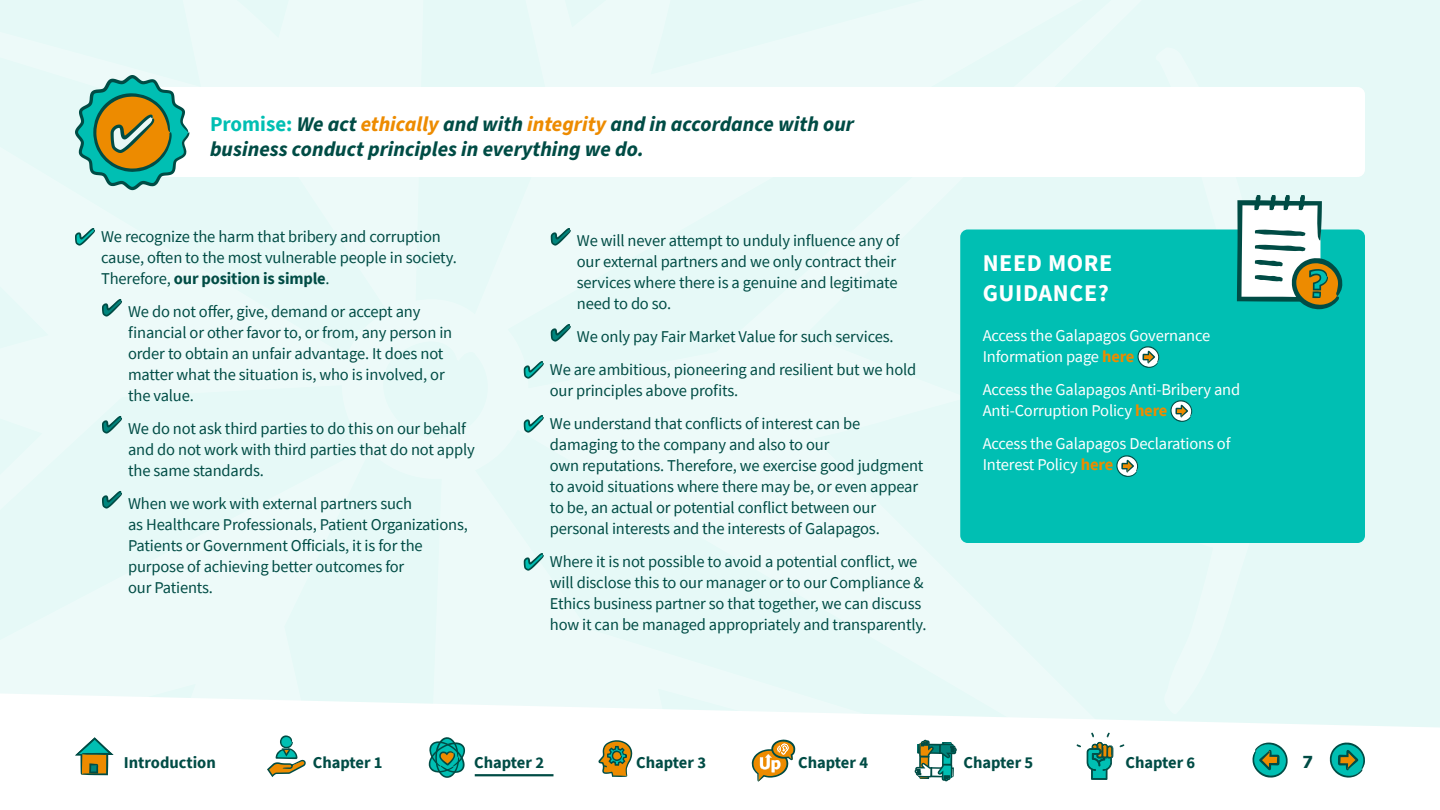
<style>
.page{position:relative;width:1440px;height:810px;background:#e6f9f7}
.page>*{position:absolute;margin:0;border:0;box-sizing:border-box;transform-origin:0 0}
.t1{font:700 24px/30px "Source Sans Pro";letter-spacing:.025em;color:#fff}
.t2{font:italic 700 21px/25.5px "Source Sans Pro";color:#004c45}
.t3{font:16.5px/21px "Source Sans Pro";letter-spacing:-.01em;color:#004c45}
.t4{font:16.5px/21px "Source Sans Pro";letter-spacing:-.01em;color:#fff}
.t5{font:700 16.5px "Source Sans Pro";color:#004c45}
.t6{font:700 16.5px "Tahoma";color:#004c45}
.s1{font-style:normal;color:#00bfb3}
.s2{color:#ed8b00}
.s3{font-weight:700}
.s4{font-weight:700;color:#ed8b00}
</style>
<div class="page">
<svg style="left:75px;top:228px;width:20px;height:18px"></svg>
<svg style="left:102px;top:299px;width:20px;height:18px"></svg>
<svg style="left:102px;top:416px;width:20px;height:18px"></svg>
<svg style="left:102px;top:491px;width:20px;height:18px"></svg>
<svg style="left:551px;top:228px;width:20px;height:18px"></svg>
<svg style="left:551px;top:324px;width:20px;height:18px"></svg>
<svg style="left:524px;top:361px;width:20px;height:18px"></svg>
<svg style="left:524px;top:415px;width:20px;height:18px"></svg>
<svg style="left:524px;top:553px;width:20px;height:18px"></svg>
<div style="left:960px;top:230px;width:405px;height:313px;background:#00bfb3;border-radius:8px"></div>
<svg style="left:1137px;top:346px;width:23px;height:22px"></svg>
<svg style="left:1170px;top:400px;width:23px;height:22px"></svg>
<svg style="left:1116px;top:455px;width:23px;height:22px"></svg>
<svg style="left:1237px;top:195px;width:107px;height:114px"></svg>
<div style="left:129px;top:87px;width:1236px;height:90px;background:#fff;border-radius:8px"></div>
<svg style="left:75px;top:75px;width:114px;height:115px"></svg>
<svg style="left:0;top:693px;width:1440px;height:117px;fill:#fff"></svg>
<svg style="left:267px;top:735px;width:39px;height:42px;background:#b6c9b5"></svg>
<svg style="left:1087px;top:733px;width:26px;height:47px"></svg>
<svg style="left:1120px;top:744px;width:4px;height:3px"></svg>
<svg style="left:1077px;top:744px;width:4px;height:3px"></svg>
<svg style="left:915px;top:740px;width:42px;height:41px;background:#7daa9b"></svg>
<svg style="left:75px;top:737px;width:39px;height:38px"></svg>
<svg style="left:1328px;top:741px;width:39px;height:38px"></svg>
<svg style="left:1251px;top:742px;width:38px;height:37px"></svg>
<svg style="left:752px;top:740px;width:43px;height:42px;background:#d3bb89"></svg>
<svg style="left:598px;top:738px;width:38px;height:39px"></svg>
<svg style="left:429px;top:737px;width:36px;height:41px"></svg>
<hr style="left:475px;top:774px;width:79px;height:2px;background:#004c45">
<p class="t2" style="left:210px;top:112px;width:646px"><span class="s1">Promise:</span> We act <span class="s2">ethically</span> and with <span class="s2">integrity</span> and in accordance with our business conduct principles in everything we do.</p>
<p class="t3" style="left:101px;top:225px;width:357px">We recognize the harm that bribery and corruption cause, often to the most vulnerable people in society.<br>Therefore, <span class="s3">our position is simple</span>.</p>
<p class="t3" style="left:128px;top:300px;width:326px">We do not offer, give, demand or accept any financial or other favor to, or from, any person in order to obtain an unfair advantage. It does not matter what the situation is, who is involved, or the value.</p>
<p class="t3" style="left:128px;top:417px;width:348px">We do not ask third parties to do this on our behalf and do not work with third parties that do not apply the same standards.</p>
<p class="t3" style="left:128px;top:492px;width:341px">When we work with external partners such<br>as Healthcare Professionals, Patient Organizations, Patients or Government Officials, it is for the purpose of achieving better outcomes for<br>our Patients.</p>
<p class="t3" style="left:577px;top:230px;width:324px">We will never attempt to unduly influence any of our external partners and we only contract their services where there is a genuine and legitimate need to do so.</p>
<p class="t3" style="left:550px;top:320px;width:368px;line-height:33px;text-align:center">We only pay Fair Market Value for such services.<br>We are ambitious, pioneering and resilient but we hold</p>
<p class="t3" style="left:550px;top:374px;width:312px;line-height:33px">our principles above profits.<br>We understand that conflicts of interest can be</p>
<p class="t3" style="left:550px;top:434px;width:375px">damaging to the company and also to our<br>own reputations. Therefore, we exercise good judgment to avoid situations where there may be, or even appear to be, an actual or potential conflict between our personal interests and the interests of Galapagos.</p>
<p class="t3" style="left:550px;top:551px;width:378px">Where it is not possible to avoid a potential conflict, we will disclose this to our manager or to our Compliance &amp; Ethics business partner so that together, we can discuss how it can be managed appropriately and transparently.</p>
<h1 class="t1" style="left:983px;top:247px;width:131px">NEED MORE<br>GUIDANCE?</h1>
<p class="t4" style="left:983px;top:324px;width:229px">Access the Galapagos Governance<br>Information page <span class="s4">here</span></p>
<p class="t4" style="left:983px;top:378px;width:259px">Access the Galapagos Anti-Bribery and<br>Anti-Corruption Policy <span class="s4">here</span></p>
<p class="t4" style="left:983px;top:432px;width:249px">Access the Galapagos Declarations of<br>Interest Policy <span class="s4">here</span></p>
<p class="t5" style="left:124px;top:751px;width:94px">Introduction</p>
<p class="t5" style="left:313px;top:751px;width:71px">Chapter 1</p>
<p class="t5" style="left:474px;top:751px;width:71px">Chapter 2</p>
<p class="t5" style="left:636px;top:751px;width:71px">Chapter 3</p>
<p class="t5" style="left:798px;top:751px;width:71px">Chapter 4</p>
<p class="t5" style="left:963px;top:751px;width:71px">Chapter 5</p>
<p class="t5" style="left:1125px;top:751px;width:71px">Chapter 6</p>
<p class="t6" style="left:1303px;top:751px;width:12px">7</p>
</div>
